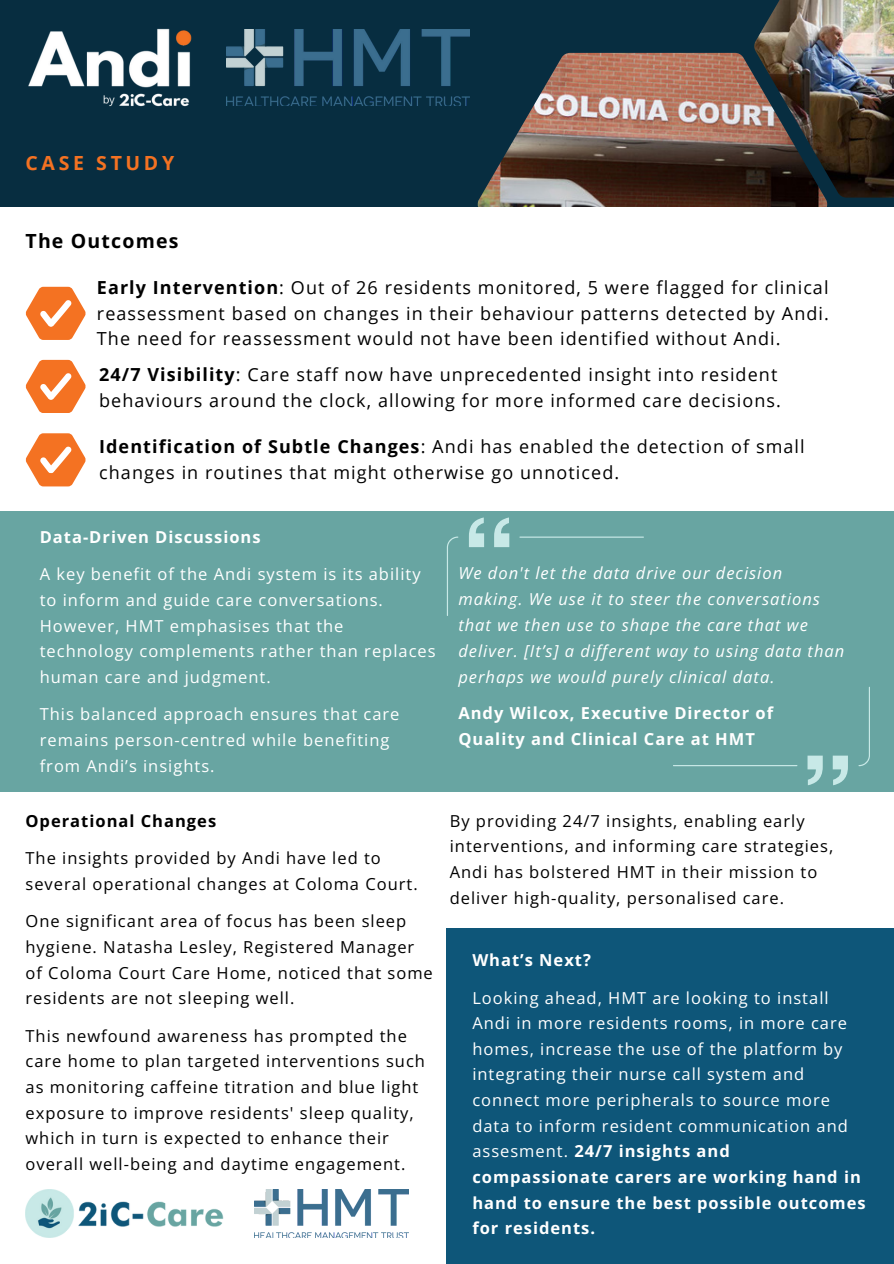
<style>
.page{position:relative;width:894px;height:1264px;background:#fff}
.page>*{position:absolute;margin:0;border:0;box-sizing:border-box;transform-origin:0 0}
.t1{font:700 19.5px "Open Sans";letter-spacing:.06em;color:#000}
.t2{font:700 19.5px "Open Sans";letter-spacing:.185em;color:#f47222}
.t3{font:18px/25.8px "Open Sans";letter-spacing:.06em;color:#000}
.t4{font:16.5px/25.7px "Open Sans";letter-spacing:.06em;color:#000}
.t5{font:16.5px/25.7px "Open Sans";letter-spacing:.06em;color:#fff}
.t6{font:italic 16.5px/26px "Open Sans";letter-spacing:.06em;color:#fff}
.t7{font:700 16.5px/26px "Open Sans";letter-spacing:.06em;color:#fff}
.t8{font:700 16.5px "Open Sans";letter-spacing:.06em;color:#000}
.s1{font-weight:700}
</style>
<div class="page">
<div style="left:0;top:0;width:893px;height:207px;background:#072d40"></div>
<img style="left:754px;top:0;width:139px;height:197px">
<img style="left:477px;top:53px;width:350px;height:154px">
<img style="left:227px;top:29px;width:242px;height:77px">
<img style="left:28px;top:28px;width:199px;height:79px">
<div style="left:0;top:511px;width:893px;height:280px;background:#68a5a2"></div>
<div style="left:446px;top:928px;width:447px;height:335px;background:#0e5679"></div>
<hr style="left:519px;top:536px;width:124px;height:1px;background:#c8e9e7">
<svg style="left:446px;top:536px;width:12px;height:80px"></svg>
<svg style="left:469px;top:517px;width:40px;height:30px"></svg>
<hr style="left:672px;top:765px;width:125px;height:1px;background:#c8e9e7">
<svg style="left:858px;top:687px;width:11px;height:79px"></svg>
<svg style="left:807px;top:755px;width:40px;height:30px"></svg>
<svg style="left:26px;top:287px;width:60px;height:53px"></svg>
<svg style="left:26px;top:360px;width:60px;height:53px"></svg>
<svg style="left:26px;top:433px;width:60px;height:53px"></svg>
<img style="left:254px;top:1189px;width:154px;height:48px">
<img style="left:26px;top:1189px;width:198px;height:48px">
<h3 class="t2" style="left:26px;top:149px;width:150px">CASE STUDY</h3>
<p class="t1" style="left:26px;top:227px;width:154px">The Outcomes</p>
<p class="t3" style="left:97px;top:274px;width:733px;text-align:justify"><span class="s1">Early Intervention</span>: Out of 26 residents monitored, 5 were flagged for clinical reassessment based on changes in their behaviour patterns detected by Andi.<br>The need for reassessment would not have been identified without Andi.</p>
<p class="t3" style="left:99px;top:361px;width:683px"><span class="s1">24/7 Visibility</span>: Care staff now have unprecedented insight into resident behaviours around the clock, allowing for more informed care decisions.</p>
<p class="t3" style="left:99px;top:433px;width:707px"><span class="s1">Identification of Subtle Changes</span>: Andi has enabled the detection of small changes in routines that might otherwise go unnoticed.</p>
<p class="t7" style="left:40px;top:523px;width:222px">Data-Driven Discussions</p>
<p class="t5" style="left:40px;top:561px;width:397px">A key benefit of the Andi system is its ability to inform and guide care conversations.<br>However, HMT emphasises that the technology complements rather than replaces human care and judgment.</p>
<h4 class="t5" style="left:40px;top:701px;width:361px">This balanced approach ensures that care remains person-centred while benefiting from Andi’s insights.</h4>
<p class="t6" style="left:458px;top:560px;width:387px">We don't let the data drive our decision making. We use it to steer the conversations that we then use to shape the care that we deliver. [It’s] a different way to using data than perhaps we would purely clinical data.</p>
<h2 class="t7" style="left:458px;top:699px;width:316px">Andy Wilcox, Executive Director of<br>Quality and Clinical Care at HMT</h2>
<h3 class="t8" style="left:26px;top:809px;width:192px">Operational Changes</h3>
<h4 class="t4" style="left:26px;top:845px;width:393px">The insights provided by Andi have led to several operational changes at Coloma Court.</h4>
<p class="t4" style="left:26px;top:908px;width:409px">One significant area of focus has been sleep hygiene. Natasha Lesley, Registered Manager of Coloma Court Care Home, noticed that some residents are not sleeping well.</p>
<p class="t4" style="left:26px;top:1022px;width:401px">This newfound awareness has prompted the care home to plan targeted interventions such as monitoring caffeine titration and blue light exposure to improve residents' sleep quality, which in turn is expected to enhance their overall well-being and daytime engagement.</p>
<p class="t4" style="left:449px;top:807px;width:385px">By providing 24/7 insights, enabling early interventions, and informing care strategies, Andi has bolstered HMT in their mission to deliver high-quality, personalised care.</p>
<p class="t7" style="left:472px;top:946px;width:120px">What’s Next?</p>
<h4 class="t5" style="left:472px;top:984px;width:395px">Looking ahead, HMT are looking to install Andi in more residents rooms, in more care homes, increase the use of the platform by integrating their nurse call system and connect more peripherals to source more data to inform resident communication and assesment. <span class="s1">24/7 insights and compassionate carers are working hand in hand to ensure the best possible outcomes for residents.</span></h4>
</div>
